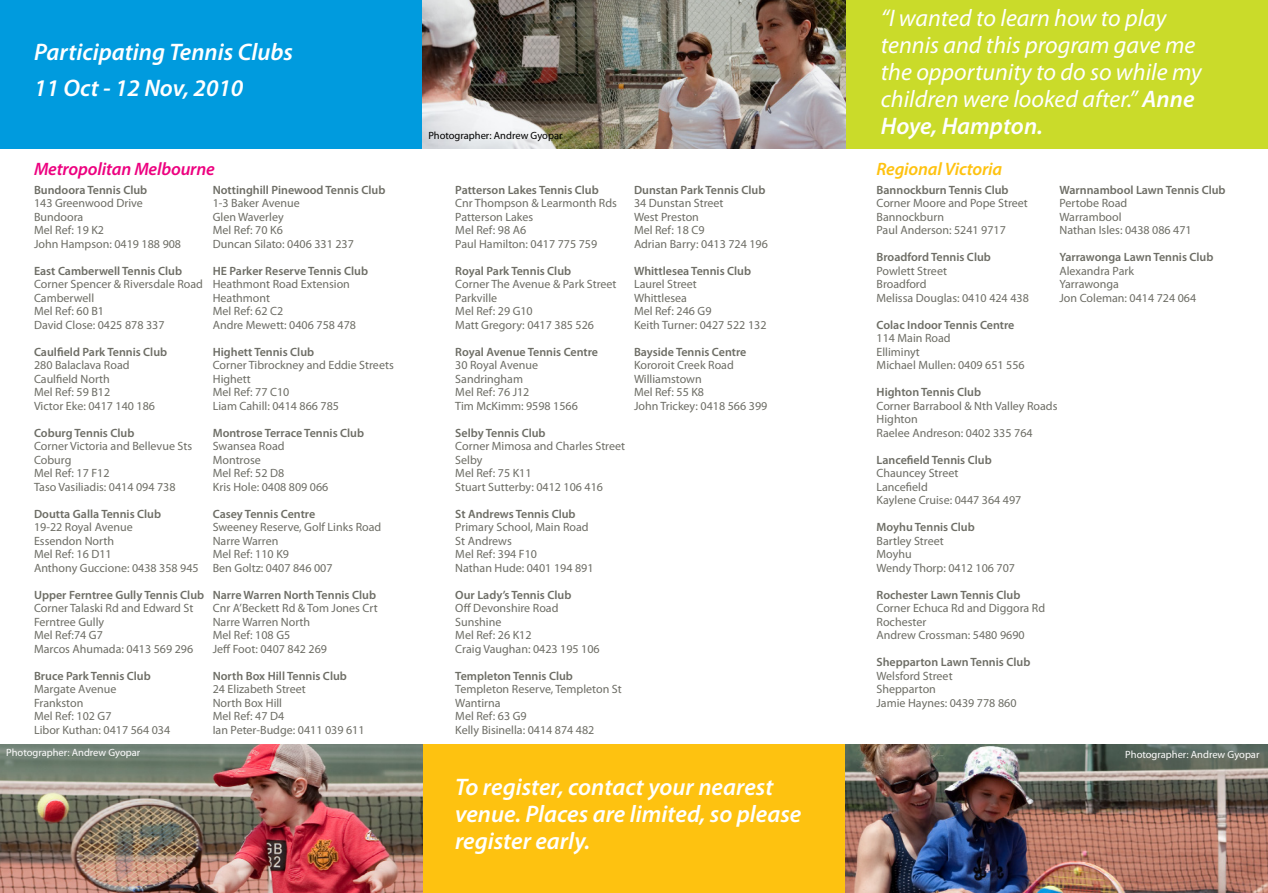
<style>
.page{position:relative;width:1268px;height:893px;background:#fff}
.page>*{position:absolute;margin:0;border:0;box-sizing:border-box;transform-origin:0 0}
.t1{font:italic 24px/27px "Myriad Pro";color:#fff}
.t2{font:italic 600 24px/27px "Myriad Pro";color:#fff}
.t3{font:italic 600 18px "Myriad Pro";letter-spacing:-.01em;color:#ed0280}
.t4{font:italic 600 18px "Myriad Pro";letter-spacing:-.01em;color:#fec210}
.t5{font:12px/13.5px "Myriad Pro";color:#6d6d65}
.t6{font:600 12px "Myriad Pro";color:#6d6d65}
.t7{font:10.5px "Myriad Pro";color:#fdfdfd}
.t8{font:10.5px "Myriad Pro";color:#000}
.s1{font-weight:600}
</style>
<div class="page">
<div style="left:0;top:0;width:422px;height:149px;background:#009bde"></div>
<div style="left:422px;top:744px;width:436px;height:149px;background:#fec210"></div>
<img style="left:0;top:744px;width:422px;height:149px">
<img style="left:845px;top:744px;width:422px;height:149px">
<div style="left:845px;top:0;width:422px;height:149px;background:#cadb2a"></div>
<img style="left:422px;top:0;width:423px;height:149px">
<h1 class="t2" style="left:34px;top:34px;width:260px;line-height:35.5px">Participating Tennis Clubs<br>11 Oct - 12 Nov, 2010</h1>
<p class="t8" style="left:428px;top:129px;width:136px">Photographer: Andrew Gyopar</p>
<h1 class="t1" style="left:880px;top:4px;width:322px">“I wanted to learn how to play tennis and this program gave me the opportunity to do so while my children were looked after.” <span class="s1">Anne<br>Hoye, Hampton.</span></h1>
<h2 class="t3" style="left:34px;top:158px;width:182px">Metropolitan Melbourne</h2>
<h2 class="t4" style="left:876px;top:158px;width:127px">Regional Victoria</h2>
<p class="t6" style="left:34px;top:182px;width:115px">Bundoora Tennis Club</p>
<p class="t5" style="left:34px;top:196px;width:149px">143 Greenwood Drive<br>Bundoora<br>Mel Ref: 19 K2<br>John Hampson: 0419 188 908</p>
<p class="t6" style="left:34px;top:263px;width:149px">East Camberwell Tennis Club</p>
<p class="t5" style="left:34px;top:277px;width:170px">Corner Spencer &amp; Riversdale Road<br>Camberwell<br>Mel Ref: 60 B1<br>David Close: 0425 878 337</p>
<p class="t6" style="left:34px;top:344px;width:135px">Caulfield Park Tennis Club</p>
<p class="t5" style="left:34px;top:358px;width:123px">280 Balaclava Road<br>Caulfield North<br>Mel Ref: 59 B12<br>Victor Eke: 0417 140 186</p>
<p class="t6" style="left:34px;top:425px;width:102px">Coburg Tennis Club</p>
<p class="t5" style="left:34px;top:439px;width:160px">Corner Victoria and Bellevue Sts<br>Coburg<br>Mel Ref: 17 F12<br>Taso Vasiliadis: 0414 094 738</p>
<p class="t6" style="left:34px;top:506px;width:129px">Doutta Galla Tennis Club</p>
<p class="t5" style="left:34px;top:520px;width:166px">19-22 Royal Avenue<br>Essendon North<br>Mel Ref: 16 D11<br>Anthony Guccione: 0438 358 945</p>
<p class="t6" style="left:34px;top:587px;width:172px">Upper Ferntree Gully Tennis Club</p>
<p class="t5" style="left:34px;top:601px;width:161px">Corner Talaski Rd and Edward St<br>Ferntree Gully<br>Mel Ref:74 G7<br>Marcos Ahumada: 0413 569 296</p>
<p class="t6" style="left:34px;top:668px;width:118px">Bruce Park Tennis Club</p>
<p class="t5" style="left:34px;top:682px;width:138px">Margate Avenue<br>Frankston<br>Mel Ref: 102 G7<br>Libor Kuthan: 0417 564 034</p>
<p class="t6" style="left:213px;top:182px;width:174px">Nottinghill Pinewood Tennis Club</p>
<p class="t5" style="left:213px;top:196px;width:143px">1-3 Baker Avenue<br>Glen Waverley<br>Mel Ref: 70 K6<br>Duncan Silato: 0406 331 237</p>
<p class="t6" style="left:213px;top:263px;width:157px">HE Parker Reserve Tennis Club</p>
<p class="t5" style="left:213px;top:277px;width:145px">Heathmont Road Extension<br>Heathmont<br>Mel Ref: 62 C2<br>Andre Mewett: 0406 758 478</p>
<p class="t6" style="left:213px;top:344px;width:103px">Highett Tennis Club</p>
<p class="t5" style="left:213px;top:358px;width:182px">Corner Tibrockney and Eddie Streets<br>Highett<br>Mel Ref: 77 C10<br>Liam Cahill: 0414 866 785</p>
<p class="t6" style="left:213px;top:425px;width:153px">Montrose Terrace Tennis Club</p>
<p class="t5" style="left:213px;top:439px;width:117px">Swansea Road<br>Montrose<br>Mel Ref: 52 D8<br>Kris Hole: 0408 809 066</p>
<p class="t6" style="left:213px;top:506px;width:104px">Casey Tennis Centre</p>
<p class="t5" style="left:213px;top:520px;width:170px">Sweeney Reserve, Golf Links Road<br>Narre Warren<br>Mel Ref: 110 K9<br>Ben Goltz: 0407 846 007</p>
<p class="t6" style="left:213px;top:587px;width:165px">Narre Warren North Tennis Club</p>
<p class="t5" style="left:213px;top:601px;width:166px">Cnr A’Beckett Rd &amp; Tom Jones Crt<br>Narre Warren North<br>Mel Ref: 108 G5<br>Jeff Foot: 0407 842 269</p>
<p class="t6" style="left:213px;top:668px;width:136px">North Box Hill Tennis Club</p>
<p class="t5" style="left:213px;top:682px;width:153px">24 Elizabeth Street<br>North Box Hill<br>Mel Ref: 47 D4<br>Ian Peter-Budge: 0411 039 611</p>
<p class="t6" style="left:455px;top:182px;width:145px">Patterson Lakes Tennis Club</p>
<p class="t5" style="left:455px;top:196px;width:163px">Cnr Thompson &amp; Learmonth Rds<br>Patterson Lakes<br>Mel Ref: 98 A6<br>Paul Hamilton: 0417 775 759</p>
<p class="t6" style="left:455px;top:263px;width:117px">Royal Park Tennis Club</p>
<p class="t5" style="left:455px;top:277px;width:163px">Corner The Avenue &amp; Park Street<br>Parkville<br>Mel Ref: 29 G10<br>Matt Gregory: 0417 385 526</p>
<p class="t6" style="left:455px;top:344px;width:144px">Royal Avenue Tennis Centre</p>
<p class="t5" style="left:455px;top:358px;width:124px">30 Royal Avenue<br>Sandringham<br>Mel Ref: 76 J12<br>Tim McKimm: 9598 1566</p>
<p class="t6" style="left:455px;top:425px;width:92px">Selby Tennis Club</p>
<p class="t5" style="left:455px;top:439px;width:171px">Corner Mimosa and Charles Street<br>Selby<br>Mel Ref: 75 K11<br>Stuart Sutterby: 0412 106 416</p>
<p class="t6" style="left:455px;top:506px;width:122px">St Andrews Tennis Club</p>
<p class="t5" style="left:455px;top:520px;width:140px">Primary School, Main Road<br>St Andrews<br>Mel Ref: 394 F10<br>Nathan Hude: 0401 194 891</p>
<p class="t6" style="left:455px;top:587px;width:118px">Our Lady’s Tennis Club</p>
<p class="t5" style="left:455px;top:601px;width:146px">Off Devonshire Road<br>Sunshine<br>Mel Ref: 26 K12<br>Craig Vaughan: 0423 195 106</p>
<p class="t6" style="left:455px;top:668px;width:119px">Templeton Tennis Club</p>
<p class="t5" style="left:455px;top:682px;width:168px">Templeton Reserve, Templeton St<br>Wantirna<br>Mel Ref: 63 G9<br>Kelly Bisinella: 0414 874 482</p>
<p class="t6" style="left:634px;top:182px;width:133px">Dunstan Park Tennis Club</p>
<p class="t5" style="left:634px;top:196px;width:135px">34 Dunstan Street<br>West Preston<br>Mel Ref: 18 C9<br>Adrian Barry: 0413 724 196</p>
<p class="t6" style="left:634px;top:263px;width:119px">Whittlesea Tennis Club</p>
<p class="t5" style="left:634px;top:277px;width:134px">Laurel Street<br>Whittlesea<br>Mel Ref: 246 G9<br>Keith Turner: 0427 522 132</p>
<p class="t6" style="left:634px;top:344px;width:114px">Bayside Tennis Centre</p>
<p class="t5" style="left:634px;top:358px;width:135px">Kororoit Creek Road<br>Williamstown<br>Mel Ref: 55 K8<br>John Trickey: 0418 566 399</p>
<p class="t6" style="left:876px;top:182px;width:133px">Bannockburn Tennis Club</p>
<p class="t5" style="left:876px;top:196px;width:153px">Corner Moore and Pope Street<br>Bannockburn<br>Paul Anderson: 5241 9717</p>
<p class="t6" style="left:876px;top:249px;width:116px">Broadford Tennis Club</p>
<p class="t5" style="left:876px;top:264px;width:154px">Powlett Street<br>Broadford<br>Melissa Douglas: 0410 424 438</p>
<p class="t6" style="left:876px;top:317px;width:139px">Colac Indoor Tennis Centre</p>
<p class="t5" style="left:876px;top:331px;width:150px">114 Main Road<br>Elliminyt<br>Michael Mullen: 0409 651 556</p>
<p class="t6" style="left:876px;top:384px;width:106px">Highton Tennis Club</p>
<p class="t5" style="left:876px;top:399px;width:182px">Corner Barrabool &amp; Nth Valley Roads<br>Highton<br>Raelee Andreson: 0402 335 764</p>
<p class="t6" style="left:876px;top:452px;width:117px">Lancefield Tennis Club</p>
<p class="t5" style="left:876px;top:466px;width:146px">Chauncey Street<br>Lancefield<br>Kaylene Cruise: 0447 364 497</p>
<p class="t6" style="left:876px;top:519px;width:100px">Moyhu Tennis Club</p>
<p class="t5" style="left:876px;top:534px;width:140px">Bartley Street<br>Moyhu<br>Wendy Thorp: 0412 106 707</p>
<p class="t6" style="left:876px;top:587px;width:145px">Rochester Lawn Tennis Club</p>
<p class="t5" style="left:876px;top:601px;width:170px">Corner Echuca Rd and Diggora Rd<br>Rochester<br>Andrew Crossman: 5480 9690</p>
<p class="t6" style="left:876px;top:654px;width:155px">Shepparton Lawn Tennis Club</p>
<p class="t5" style="left:876px;top:669px;width:141px">Welsford Street<br>Shepparton<br>Jamie Haynes: 0439 778 860</p>
<p class="t6" style="left:1059px;top:182px;width:168px">Warnnambool Lawn Tennis Club</p>
<p class="t5" style="left:1059px;top:196px;width:134px">Pertobe Road<br>Warrambool<br>Nathan Isles: 0438 086 471</p>
<p class="t6" style="left:1059px;top:249px;width:155px">Yarrawonga Lawn Tennis Club</p>
<p class="t5" style="left:1059px;top:264px;width:138px">Alexandra Park<br>Yarrawonga<br>Jon Coleman: 0414 724 064</p>
<p class="t7" style="left:6px;top:745px;width:136px">Photographer: Andrew Gyopar</p>
<p class="t7" style="left:1124px;top:748px;width:136px">Photographer: Andrew Gyopar</p>
<h1 class="t2" style="left:455px;top:773px;width:348px">To register, contact your nearest venue. Places are limited, so please register early.</h1>
</div>
